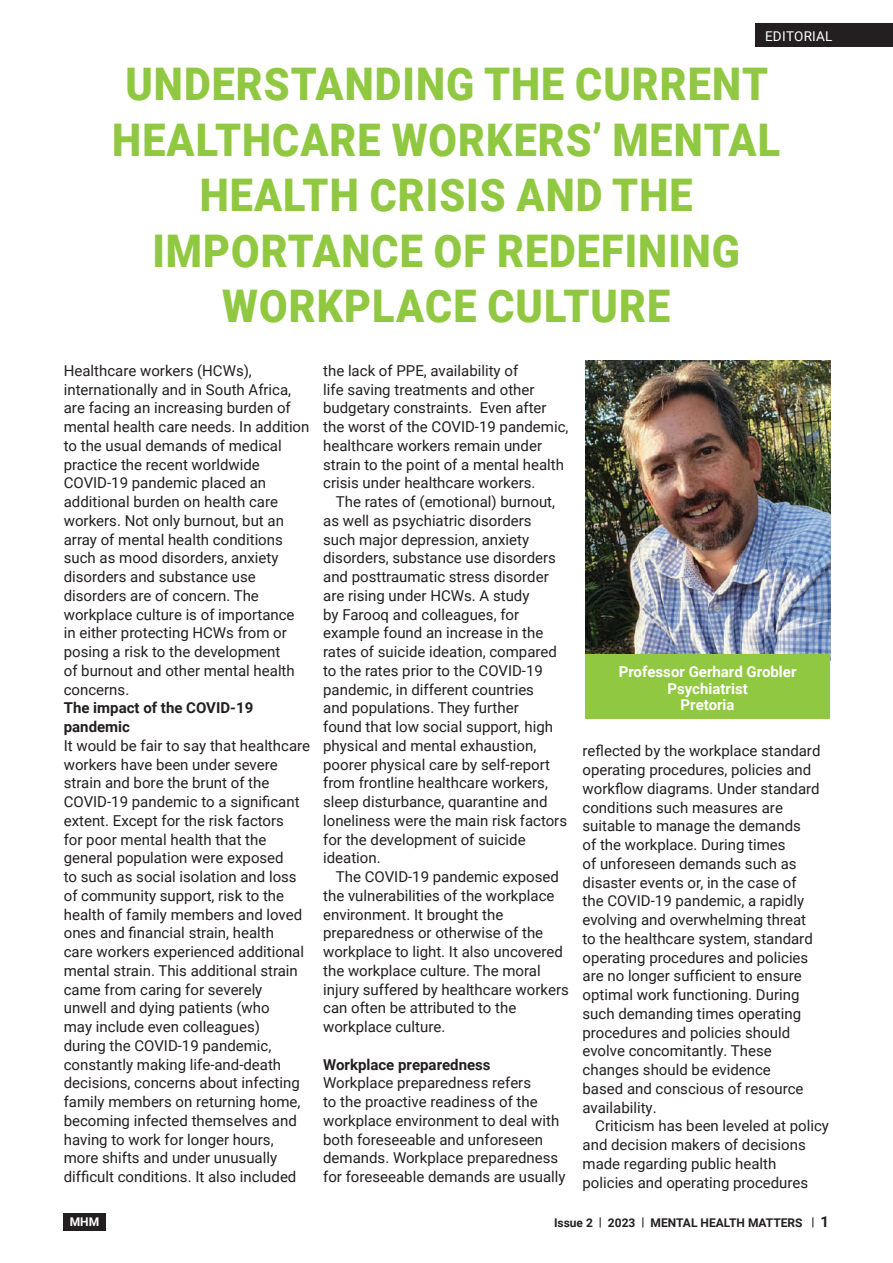
<style>
.page{position:relative;width:893px;height:1263px;background:#fff}
.page>*{position:absolute;margin:0;border:0;box-sizing:border-box;transform-origin:0 0}
.t1{font:900 45px/55.5px "Roboto";letter-spacing:.025em;color:#91c841;text-align:center;scale:.92 1}
.t2{font:15px/18.8px "Roboto";color:#231f20}
.t3{font:700 15px/18.8px "Roboto";color:#231f20}
.t4{font:700 15px/16.2px "Roboto";color:#fff;text-align:center}
.t5{font:13.5px "Roboto";letter-spacing:.02em;color:#fff}
.t6{font:700 12px "Roboto";color:#231f20}
.t7{font:700 12px "Roboto";color:#fff}
.s1{font-size:15px}
</style>
<div class="page">
<img style="left:585px;top:360px;width:245px;height:294px">
<div style="left:585px;top:654px;width:245px;height:65px;background:#91c841"></div>
<div style="left:755px;top:23px;width:138px;height:24px;background:#231f20"></div>
<div style="left:63px;top:1213px;width:42px;height:17px;background:#231f20"></div>
<p class="t5" style="left:765px;top:27px;width:69px">EDITORIAL</p>
<h1 class="t1" style="left:112px;top:55px;width:727px">UNDERSTANDING THE CURRENT<br>HEALTHCARE WORKERS’ MENTAL<br>HEALTH CRISIS AND THE<br>IMPORTANCE OF REDEFINING<br>WORKPLACE CULTURE</h1>
<p class="t2" style="left:64px;top:361px;width:247px">Healthcare workers (HCWs), internationally and in South Africa, are facing an increasing burden of mental health care needs. In addition to the usual demands of medical practice the recent worldwide<br>COVID-19 pandemic placed an additional burden on health care workers. Not only burnout, but an array of mental health conditions such as mood disorders, anxiety disorders and substance use disorders are of concern. The workplace culture is of importance in either protecting HCWs from or posing a risk to the development<br>of burnout and other mental health concerns.</p>
<p class="t3" style="left:64px;top:698px;width:191px">The impact of the COVID-19 pandemic</p>
<p class="t2" style="left:64px;top:736px;width:248px">It would be fair to say that healthcare workers have been under severe strain and bore the brunt of the COVID-19 pandemic to a significant extent. Except for the risk factors<br>for poor mental health that the general population were exposed<br>to such as social isolation and loss of community support, risk to the health of family members and loved ones and financial strain, health<br>care workers experienced additional mental strain. This additional strain came from caring for severely<br>unwell and dying patients (who<br>may include even colleagues)<br>during the COVID-19 pandemic, constantly making life-and-death decisions, concerns about infecting family members on returning home, becoming infected themselves and having to work for longer hours, more shifts and under unusually difficult conditions. It also included</p>
<p class="t2" style="left:323px;top:361px;width:247px">the lack of PPE, availability of<br>life saving treatments and other budgetary constraints. Even after the worst of the COVID-19 pandemic, healthcare workers remain under strain to the point of a mental health crisis under healthcare workers.</p>
<p class="t2" style="left:323px;top:492px;width:245px;text-indent:13px">The rates of (emotional) burnout, as well as psychiatric disorders such major depression, anxiety disorders, substance use disorders and posttraumatic stress disorder are rising under HCWs. A study<br>by Farooq and colleagues, for example found an increase in the rates of suicide ideation, compared to the rates prior to the COVID-19 pandemic, in different countries<br>and populations. They further<br>found that low social support, high physical and mental exhaustion, poorer physical care by self-report from frontline healthcare workers, sleep disturbance, quarantine and loneliness were the main risk factors for the development of suicide ideation.</p>
<p class="t2" style="left:323px;top:867px;width:247px;text-indent:13px">The COVID-19 pandemic exposed the vulnerabilities of the workplace environment. It brought the preparedness or otherwise of the workplace to light. It also uncovered the workplace culture. The moral injury suffered by healthcare workers can often be attributed to the workplace culture.</p>
<p class="t3" style="left:323px;top:1054px;width:169px">Workplace preparedness</p>
<p class="t2" style="left:323px;top:1073px;width:244px">Workplace preparedness refers<br>to the proactive readiness of the workplace environment to deal with both foreseeable and unforeseen demands. Workplace preparedness for foreseeable demands are usually</p>
<p class="t4" style="left:619px;top:663px;width:179px">Professor Gerhard Grobler<br>Psychiatrist<br>Pretoria</p>
<p class="t2" style="left:583px;top:741px;width:239px">reflected by the workplace standard operating procedures, policies and workflow diagrams. Under standard conditions such measures are suitable to manage the demands<br>of the workplace. During times<br>of unforeseen demands such as disaster events or, in the case of the COVID-19 pandemic, a rapidly evolving and overwhelming threat to the healthcare system, standard operating procedures and policies are no longer sufficient to ensure optimal work functioning. During such demanding times operating procedures and policies should evolve concomitantly. These changes should be evidence<br>based and conscious of resource availability.</p>
<p class="t2" style="left:583px;top:1116px;width:248px;text-indent:13px">Criticism has been leveled at policy and decision makers of decisions made regarding public health policies and operating procedures</p>
<p class="t7" style="left:70px;top:1213px;width:31px">MHM</p>
<p class="t6" style="left:554px;top:1214px;width:277px">Issue 2 | 2023 | MENTAL HEALTH MATTERS | <span class="s1">1</span></p>
</div>
